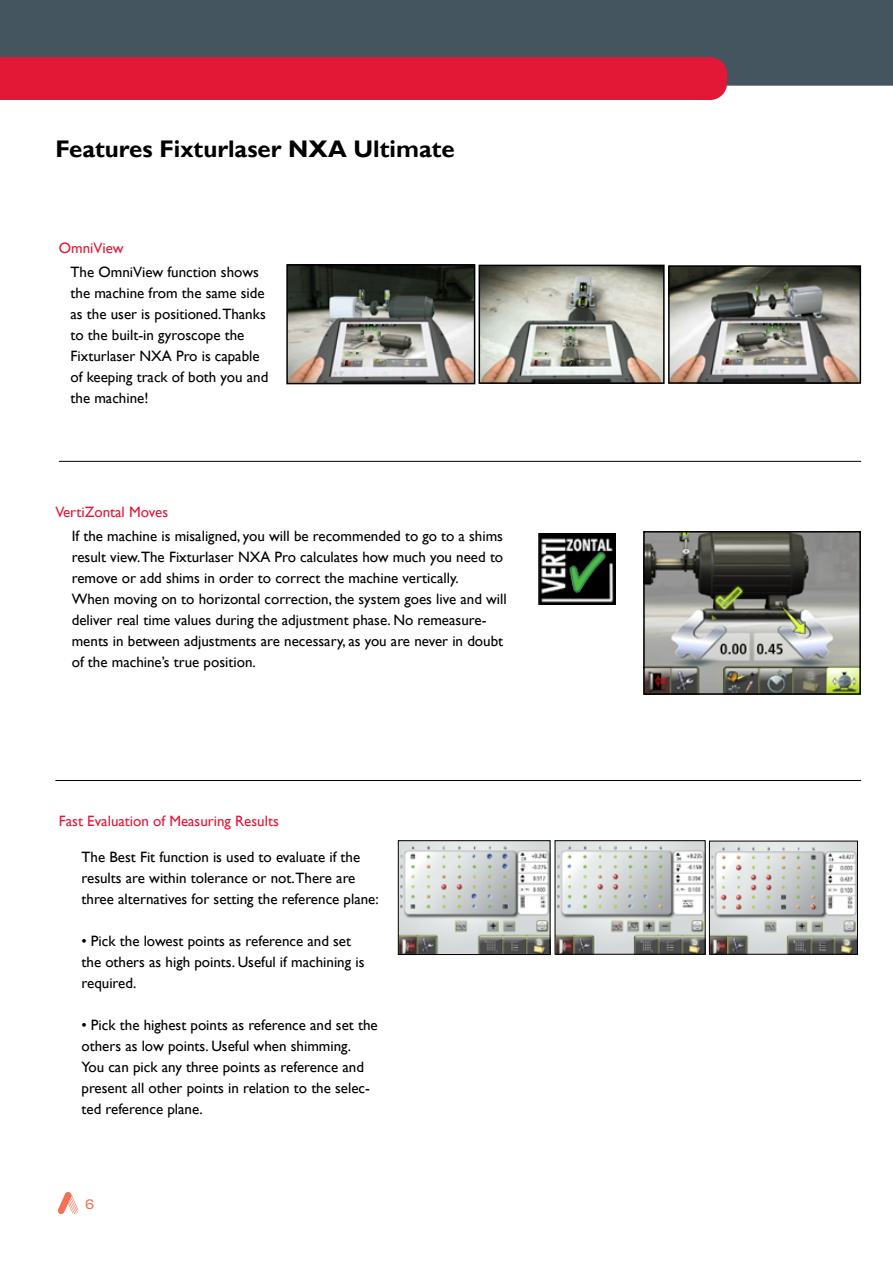
<style>
.page{position:relative;width:893px;height:1263px;background:#fff}
.page>*{position:absolute;margin:0;border:0;box-sizing:border-box;transform-origin:0 0}
.t1{font:700 24px "Gill Sans";color:#000}
.t2{font:15px/21px "Gill Sans";color:#000}
.t3{font:15px "Gill Sans";color:#e31837}
.t4{font:13.5px "Sharp Grotesk Book 20";color:#f37255}
</style>
<div class="page">
<svg style="left:57px;top:1192px;width:21px;height:22px"></svg>
<div style="left:0;top:0;width:893px;height:86px;background:#455560"></div>
<svg style="left:0;top:55px;width:727px;height:45px;background:#db1b39"></svg>
<hr style="left:55px;top:780px;width:806px;height:1px;background:#000">
<hr style="left:59px;top:461px;width:802px;height:1px;background:#000">
<img style="left:646px;top:534px;width:212px;height:158px">
<div style="left:643px;top:531px;width:218px;height:164px;border:2px solid #000"></div>
<img style="left:538px;top:533px;width:77px;height:71px">
<img style="left:289px;top:267px;width:183px;height:114px">
<div style="left:286px;top:264px;width:189px;height:120px;border:2px solid #000"></div>
<img style="left:482px;top:268px;width:180px;height:113px">
<div style="left:479px;top:265px;width:186px;height:119px;border:2px solid #000"></div>
<img style="left:671px;top:268px;width:187px;height:113px">
<div style="left:668px;top:265px;width:193px;height:119px;border:2px solid #000"></div>
<img style="left:400px;top:842px;width:148px;height:111px">
<div style="left:398px;top:840px;width:152px;height:115px;border:1px solid #000"></div>
<img style="left:557px;top:842px;width:147px;height:111px">
<div style="left:555px;top:840px;width:151px;height:115px;border:1px solid #000"></div>
<img style="left:711px;top:843px;width:145px;height:110px">
<div style="left:709px;top:841px;width:149px;height:114px;border:1px solid #000"></div>
<h1 class="t1" style="left:55px;top:135px;width:401px">Features Fixturlaser NXA Ultimate</h1>
<p class="t3" style="left:59px;top:239px;width:66px">OmniView</p>
<p class="t2" style="left:71px;top:262px;width:199px">The OmniView function shows the machine from the same side as the user is positioned.Thanks to the built-in gyroscope the<br>Fixturlaser NXA Pro is capable of keeping track of both you and the machine!</p>
<p class="t3" style="left:55px;top:503px;width:114px">VertiZontal Moves</p>
<p class="t2" style="left:72px;top:526px;width:437px">If the machine is misaligned, you will be recommended to go to a shims result view.The Fixturlaser NXA Pro calculates how much you need to remove or add shims in order to correct the machine vertically.<br>When moving on to horizontal correction, the system goes live and will deliver real time values during the adjustment phase. No remeasure&shy;ments in between adjustments are necessary, as you are never in doubt of the machine’s true position.</p>
<p class="t3" style="left:59px;top:812px;width:221px">Fast Evaluation of Measuring Results</p>
<p class="t2" style="left:82px;top:847px;width:299px">The Best Fit function is used to evaluate if the results are within tolerance or not.There are three alternatives for setting the reference plane:</p>
<p class="t2" style="left:82px;top:931px;width:284px">• Pick the lowest points as reference and set the others as high points. Useful if machining is required.</p>
<p class="t2" style="left:82px;top:1015px;width:298px">• Pick the highest points as reference and set the others as low points. Useful when shimming.<br>You can pick any three points as reference and present all other points in relation to the selec&shy;ted reference plane.</p>
<p class="t4" style="left:85px;top:1193px;width:11px">6</p>
</div>
